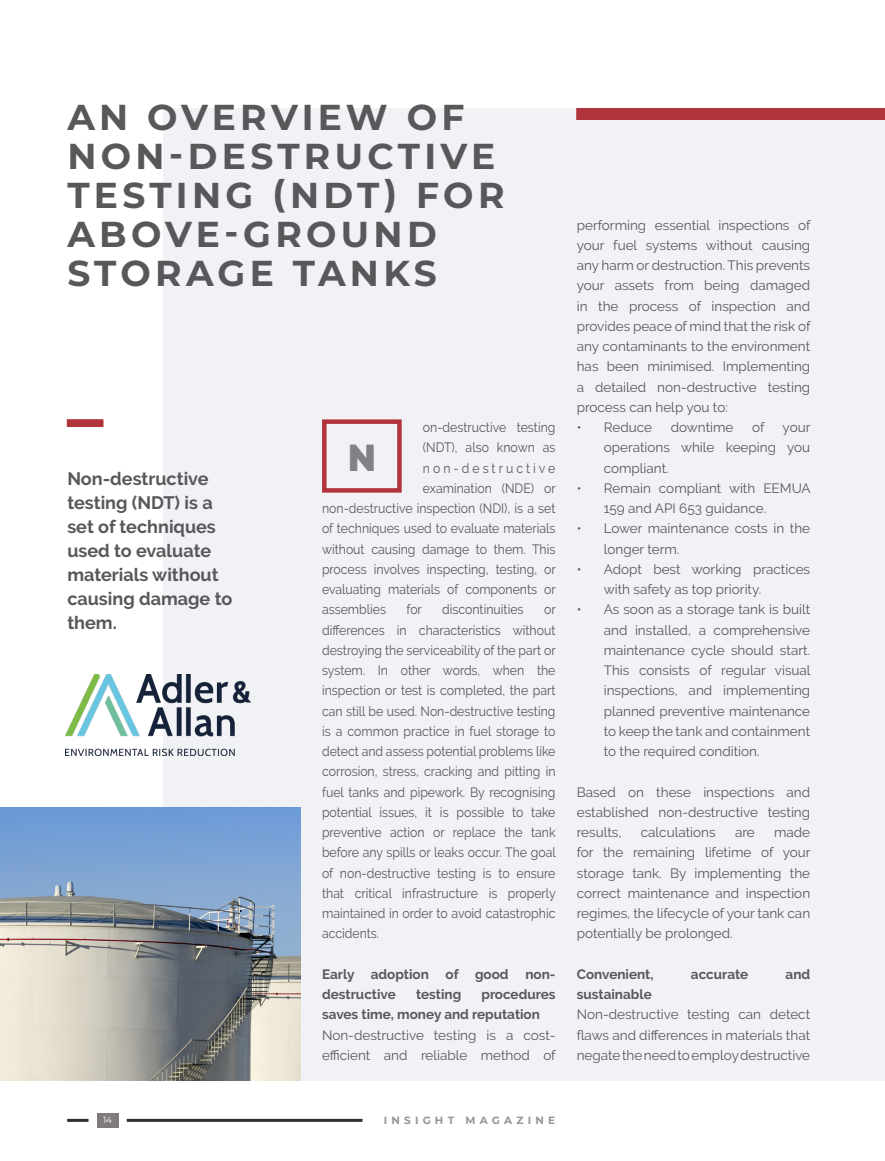
<style>
.page{position:relative;width:885px;height:1161px;background:#fff}
.page>*{position:absolute;margin:0;border:0;box-sizing:border-box;transform-origin:0 0}
.t1{font:800 37.5px "Raleway";color:#808285}
.Headline{font:700 36px/39px "Montserrat";letter-spacing:.12em;color:#57585a}
.Standfirst{font:700 18px/24px "Raleway";color:#57585a}
.Body_Copy{font:13.5px/20.2px "Raleway";color:#57585a;text-align:justify}
.Body_Copy-2{font:13.5px/20.2px "Raleway";color:#57585a;text-align:justify;scale:.91 1}
.Body_Copy-3{font:700 13.5px/20.2px "Raleway";color:#57585a}
.Body_Copy-4{font:13.5px "Raleway";letter-spacing:.245em;color:#57585a;scale:.91 1}
.t2{font:700 10.5px "Montserrat";letter-spacing:.4em;color:#939598}
.t3{font:9px "Montserrat";color:#fff}
</style>
<div class="page">
<div style="left:97px;top:1113px;width:21px;height:15px;background:#7f7b7d"></div>
<hr style="left:127px;top:1119px;width:235px;height:3px;background:#2e2d2f">
<hr style="left:67px;top:1119px;width:21px;height:3px;background:#2e2d2f">
<div style="left:163px;top:108px;width:721px;height:972px;background:#f0f2f5"></div>
<div style="left:322px;top:419px;width:79px;height:74px;border:4px solid #b1333b"></div>
<div style="left:67px;top:419px;width:36px;height:8px;background:#b1333b"></div>
<img style="left:0;top:808px;width:301px;height:272px">
<div style="left:576px;top:108px;width:308px;height:12px;background:#b1333b"></div>
<img style="left:66px;top:675px;width:185px;height:80px">
<p class="Headline" style="left:67px;top:96px;width:438px">AN OVERVIEW OF<br>NON-DESTRUCTIVE<br>TESTING (NDT) FOR<br>ABOVE-GROUND<br>STORAGE TANKS</p>
<p class="Standfirst" style="left:67px;top:467px;width:166px">Non-destructive testing (NDT) is a set of techniques used to evaluate materials without causing damage to them.</p>
<p class="Body_Copy-2" style="left:423px;top:417px;width:147px">on-destructive testing</p>
<p class="Body_Copy-2" style="left:423px;top:437px;width:147px">(NDT), also known as</p>
<p class="Body_Copy-4" style="left:423px;top:460px;width:147px">non-destructive</p>
<p class="Body_Copy-2" style="left:423px;top:478px;width:147px">examination (NDE) or</p>
<p class="Body_Copy-2" style="left:322px;top:498px;width:258px">non-destructive inspection (NDI), is a set</p>
<p class="Body_Copy-2" style="left:322px;top:518px;width:258px">of techniques used to evaluate materials</p>
<p class="Body_Copy-2" style="left:322px;top:539px;width:258px">without causing damage to them. This</p>
<p class="Body_Copy-2" style="left:322px;top:559px;width:258px">process involves inspecting, testing, or</p>
<p class="Body_Copy-2" style="left:322px;top:579px;width:258px">evaluating materials of components or</p>
<p class="Body_Copy-2" style="left:322px;top:599px;width:72px">assemblies</p>
<p class="Body_Copy-2" style="left:406px;top:599px;width:18px">for</p>
<p class="Body_Copy-2" style="left:442px;top:599px;width:91px">discontinuities</p>
<p class="t1" style="left:348px;top:436px;width:30px">N</p>
<p class="Body_Copy-2" style="left:322px;top:599px;width:258px;text-indent:222px">or differences in characteristics without destroying the serviceability of the part or system. In other words, when the inspection or test is completed, the part can still be used. Non-destructive testing is a common practice in fuel storage to detect and assess potential problems like corrosion, stress, cracking and pitting in fuel tanks and pipework. By recognising potential issues, it is possible to take preventive action or replace the tank before any spills or leaks occur. The goal of non-destructive testing is to ensure that critical infrastructure is properly maintained in order to avoid catastrophic accidents.</p>
<p class="Body_Copy-3" style="left:322px;top:964px;width:235px">Early adoption of good non&shy;destructive</p>
<p class="Body_Copy-3" style="left:322px;top:984px;width:235px;text-indent:159px">procedures saves time, money and reputation</p>
<p class="Body_Copy" style="left:322px;top:1025px;width:235px">Non-destructive testing is a cost&shy;efficient and reliable method of</p>
<p class="Body_Copy-3" style="left:416px;top:984px;width:47px">testing</p>
<p class="Body_Copy" style="left:576px;top:215px;width:235px">performing essential inspections of your fuel systems without causing any harm or destruction. This prevents your assets from being damaged in the process of inspection and provides peace of mind that the risk of any contaminants to the environment has been minimised. Implementing a detailed non-destructive testing process can help you to:</p>
<p class="Body_Copy" style="left:576px;top:417px;width:77px">• Reduce</p>
<p class="Body_Copy" style="left:670px;top:417px;width:64px">downtime</p>
<p class="Body_Copy" style="left:752px;top:417px;width:14px">of</p>
<p class="Body_Copy" style="left:603px;top:417px;width:208px;text-indent:179px">your operations while keeping you compliant.</p>
<p class="Body_Copy" style="left:603px;top:478px;width:208px;text-indent:-27px">• Remain compliant with EEMUA<br>159 and API 653 guidance.</p>
<p class="Body_Copy" style="left:603px;top:518px;width:208px;text-indent:-27px">• Lower maintenance costs in the longer term.</p>
<p class="Body_Copy" style="left:603px;top:559px;width:208px;text-indent:-27px">• Adopt best working practices with safety as top priority.</p>
<p class="Body_Copy" style="left:603px;top:599px;width:208px;text-indent:-27px">• As soon as a storage tank is built and installed, a comprehensive maintenance cycle should start.<br>This consists of regular visual inspections, and implementing planned preventive maintenance to keep the tank and containment to the required condition.</p>
<p class="Body_Copy" style="left:576px;top:782px;width:235px">Based on these inspections and established non-destructive testing results,</p>
<p class="Body_Copy" style="left:576px;top:822px;width:235px;text-indent:197px">made for the remaining lifetime of your storage tank. By implementing the correct maintenance and inspection regimes, the lifecycle of your tank can potentially be prolonged.</p>
<p class="Body_Copy-3" style="left:576px;top:964px;width:78px">Convenient,</p>
<p class="Body_Copy-3" style="left:691px;top:964px;width:59px">accurate</p>
<p class="Body_Copy-3" style="left:785px;top:964px;width:26px">and</p>
<p class="Body_Copy-3" style="left:576px;top:984px;width:76px">sustainable</p>
<p class="Body_Copy" style="left:576px;top:1004px;width:235px">Non-destructive testing can detect flaws and differences in materials that negate the need to employ destructive</p>
<p class="Body_Copy" style="left:640px;top:822px;width:76px">calculations</p>
<p class="Body_Copy" style="left:735px;top:822px;width:21px">are</p>
<p class="t3" style="left:103px;top:1114px;width:11px">14</p>
<p class="t2" style="left:384px;top:1112px;width:173px">INSIGHT MAGAZINE</p>
</div>
